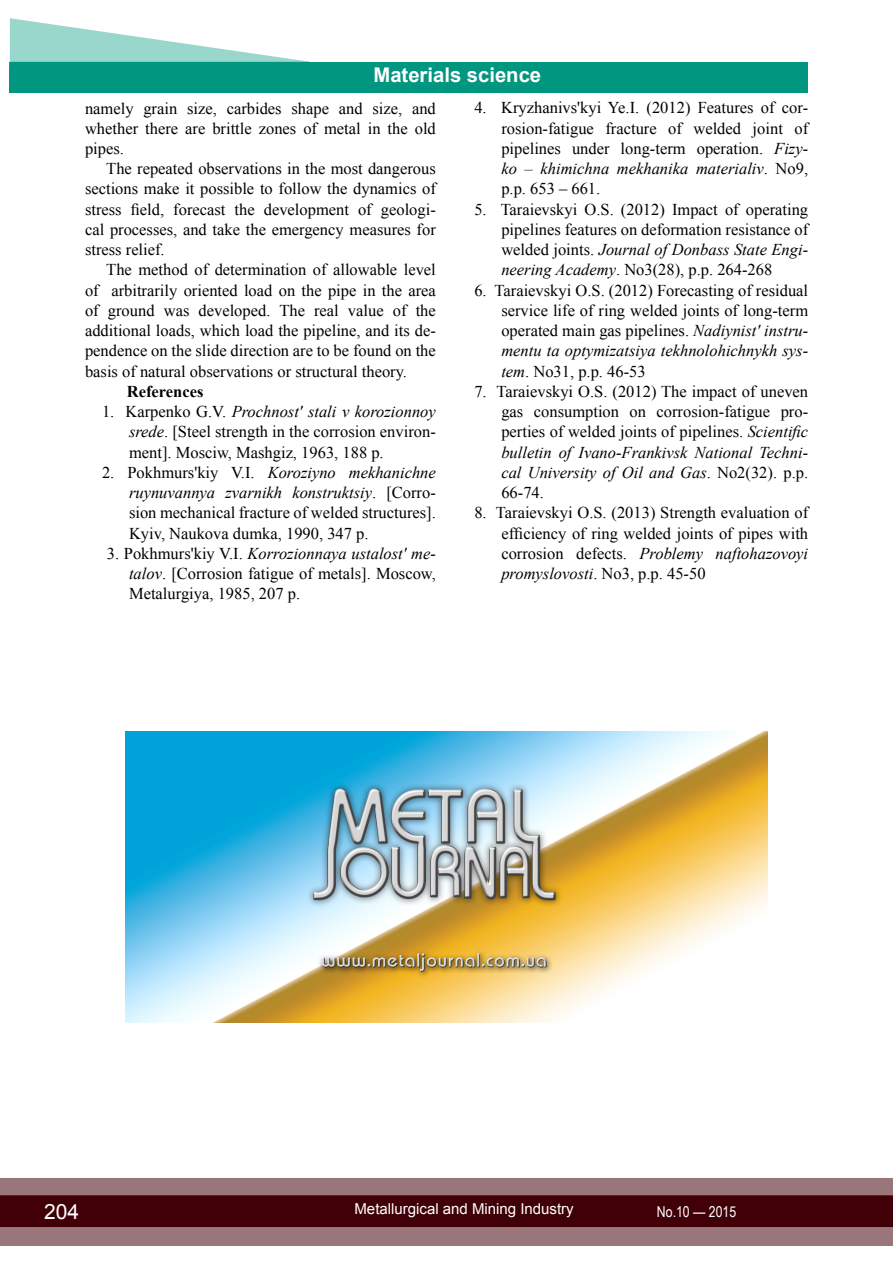
<style>
.page{position:relative;width:893px;height:1263px;background:#fff}
.page>*{position:absolute;margin:0;border:0;box-sizing:border-box;transform-origin:0 0}
.t1{font:21px "Arial";color:#fff}
.t2{font:700 20.25px "Arial";color:#fff}
.t3{font:16.5px/20.2px "Times New Roman";color:#000;text-align:justify}
.t4{font:700 16.5px "Times New Roman";color:#000}
.t5{font:15px "Arial";color:#fff}
.t6{font:15px "Arial Narrow";color:#fff}
.s1{font-style:italic}
</style>
<div class="page">
<div style="left:0;top:1178px;width:893px;height:68px;background:#98767a"></div>
<div style="left:0;top:1195px;width:893px;height:32px;background:#410008;border:2px solid #410008"></div>
<div style="left:10px;top:62px;width:798px;height:30px;background:#009680"></div>
<svg style="left:10px;top:18px;width:300px;height:44px"></svg>
<img style="left:125px;top:731px;width:643px;height:291px">
<p class="t2" style="left:373px;top:62px;width:169px">Materials science</p>
<p class="t3" style="left:85px;top:98px;width:352px">namely grain size, carbides shape and size, and whether there are brittle zones of metal in the old pipes.</p>
<p class="t3" style="left:85px;top:158px;width:352px;text-indent:21px">The repeated observations in the most dangerous sections make it possible to follow the dynamics of stress field, forecast the development of geologi&shy;cal processes, and take the emergency measures for stress relief.</p>
<p class="t3" style="left:85px;top:260px;width:352px;text-indent:21px">The method of determination of allowable level of arbitrarily oriented load on the pipe in the area of ground was developed. The real value of the additional loads, which load the pipeline, and its de&shy;pendence on the slide direction are to be found on the basis of natural observations or structural theory.</p>
<p class="t4" style="left:127px;top:380px;width:78px">References</p>
<p class="t3" style="left:129px;top:401px;width:308px;text-indent:-27px">1. Karpenko G.V. <span class="s1">Prochnost' stali v korozionnoy srede</span>. [Steel strength in the corrosion environ&shy;ment]. Mosciw, Mashgiz, 1963, 188 p.</p>
<p class="t3" style="left:129px;top:462px;width:308px;text-indent:-27px">2. Pokhmurs'kiy V.І. <span class="s1">Korozіyno mekhanіchne ruynuvannya zvarnikh konstruktsіy</span>. [Corro&shy;sion mechanical fracture of welded structures].<br>Kyiv, Naukova dumka, 1990, 347 p.</p>
<p class="t3" style="left:129px;top:543px;width:308px;text-indent:-22px">3. Pokhmurs'kiy V.І. <span class="s1">Korrozionnaya ustalost' me&shy;talov</span>. [Corrosion fatigue of metals]. Moscow, Metalurgiya, 1985, 207 p.</p>
<p class="t3" style="left:501px;top:97px;width:308px;text-indent:-27px">4. Kryzhanivs'kyi Ye.I. (2012) Features of cor&shy;rosion-fatigue fracture of welded joint of pipelines under long-term operation. <span class="s1">Fizy&shy;ko – khimichna mekhanika materialiv</span>. No9, p.p. 653 – 661.</p>
<p class="t3" style="left:501px;top:199px;width:308px;text-indent:-27px">5. Taraievskyi O.S. (2012) Impact of operating pipelines features on deformation resistance of welded joints. <span class="s1">Journal of Donbass State Engi&shy;neering Academy</span>. No3(28), p.p. 264-268</p>
<p class="t3" style="left:501px;top:280px;width:308px;text-indent:-27px">6. Taraievskyi O.S. (2012) Forecasting of residual service life of ring welded joints of long-term operated main gas pipelines. <span class="s1">Nadiynist' instru&shy;mentu ta optymizatsiya tekhnolohichnykh sys&shy;tem</span>. No31, p.p. 46-53</p>
<p class="t3" style="left:501px;top:381px;width:308px;text-indent:-27px">7. Taraievskyi O.S. (2012) The impact of uneven gas consumption on corrosion-fatigue pro&shy;perties of welded joints of pipelines. <span class="s1">Scientific bulletin of Ivano-Frankivsk National Techni&shy;cal University of Oil and Gas</span>. No2(32). p.p.<br>66-74.</p>
<p class="t3" style="left:501px;top:502px;width:308px;text-indent:-27px">8. Taraievskyi O.S. (2013) Strength evaluation of efficiency of ring welded joints of pipes with corrosion defects. <span class="s1">Problemy naftohazovoyi promyslovosti</span>. No3, p.p. 45-50</p>
<p class="t1" style="left:44px;top:1197px;width:37px">204</p>
<p class="t5" style="left:354px;top:1199px;width:221px">Metallurgical and Mining Industry</p>
<p class="t6" style="left:657px;top:1201px;width:81px">No.10 — 2015</p>
</div>
